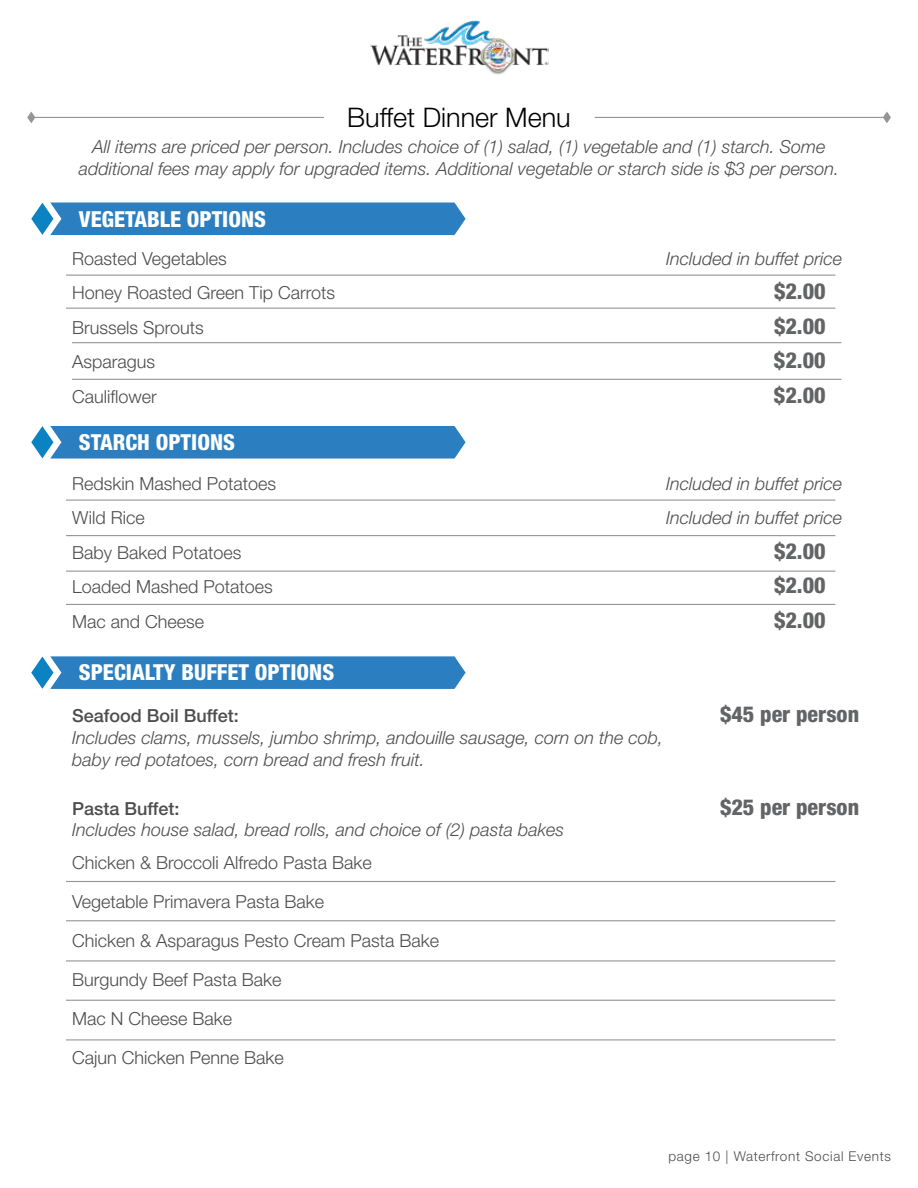
<style>
.page{position:relative;width:918px;height:1188px;background:#fff}
.page>*{position:absolute;margin:0;border:0;box-sizing:border-box;transform-origin:0 0}
.t1{font:300 27px "Helvetica Neue LT Std";color:#000}
.t2{font:800 condensed 22.05px "Helvetica Neue LT Std";color:#636466}
.t3{font:800 condensed 22.05px "Helvetica Neue LT Std";color:#fff}
.t4{font:italic 300 18px/21.6px "Helvetica Neue LT Std";color:#4d4d4f;text-align:center}
.t5{font:300 18px/39px "Helvetica Neue LT Std";color:#4d4d4f}
.t6{font:500 18px "Helvetica Neue LT Std";color:#4d4d4f}
.t7{font:300 13.5px "Helvetica Neue LT Std";letter-spacing:.05em;color:#4d4d4f}
</style>
<div class="page">
<img style="left:370px;top:20px;width:179px;height:55px">
<svg style="left:27px;top:112px;width:8px;height:11px"></svg>
<hr style="left:30px;top:117px;width:294px;height:1px;background:#939598">
<svg style="left:883px;top:112px;width:8px;height:11px"></svg>
<hr style="left:595px;top:117px;width:293px;height:1px;background:#939598">
<hr style="left:66px;top:881px;width:769px;height:1px;background:#939598">
<hr style="left:66px;top:960px;width:769px;height:2px;background:#939598">
<hr style="left:66px;top:920px;width:769px;height:1px;background:#939598">
<hr style="left:66px;top:1000px;width:769px;height:1px;background:#939598">
<hr style="left:66px;top:1039px;width:769px;height:1px;background:#939598">
<svg style="left:31px;top:656px;width:435px;height:33px;background:#3685c3"></svg>
<svg style="left:31px;top:203px;width:435px;height:32px;background:#3383c2"></svg>
<hr style="left:66px;top:275px;width:769px;height:1px;background:#939598">
<svg style="left:31px;top:426px;width:435px;height:33px;background:#3685c3"></svg>
<hr style="left:66px;top:500px;width:769px;height:1px;background:#939598">
<hr style="left:66px;top:535px;width:769px;height:1px;background:#939598">
<hr style="left:66px;top:604px;width:769px;height:1px;background:#939598">
<hr style="left:66px;top:571px;width:769px;height:1px;background:#939598">
<hr style="left:66px;top:308px;width:769px;height:1px;background:#939598">
<hr style="left:72px;top:342px;width:769px;height:1px;background:#939598">
<hr style="left:72px;top:379px;width:769px;height:1px;background:#939598">
<h1 class="t1" style="left:347px;top:101px;width:225px">Buffet Dinner Menu</h1>
<p class="t4" style="left:79px;top:136px;width:762px">All items are priced per person. Includes choice of (1) salad, (1) vegetable and (1) starch. Some additional fees may apply for upgraded items. Additional vegetable or starch side is $3 per person.</p>
<p class="t3" style="left:79px;top:205px;width:189px">VEGETABLE OPTIONS</p>
<p class="t5" style="left:72px;top:239px;width:156px">Roasted Vegetables</p>
<p class="t4" style="left:666px;top:247px;width:178px">Included in buffet price</p>
<p class="t5" style="left:72px;top:273px;width:265px">Honey Roasted Green Tip Carrots</p>
<p class="t2" style="left:774px;top:278px;width:53px">$2.00</p>
<p class="t5" style="left:72px;top:308px;width:133px">Brussels Sprouts</p>
<p class="t2" style="left:774px;top:312px;width:53px">$2.00</p>
<p class="t5" style="left:72px;top:342px;width:85px">Asparagus</p>
<p class="t2" style="left:774px;top:347px;width:53px">$2.00</p>
<p class="t5" style="left:72px;top:377px;width:86px">Cauliflower</p>
<p class="t2" style="left:774px;top:381px;width:53px">$2.00</p>
<p class="t3" style="left:79px;top:429px;width:158px">STARCH OPTIONS</p>
<p class="t5" style="left:72px;top:464px;width:206px">Redskin Mashed Potatoes</p>
<p class="t4" style="left:666px;top:472px;width:178px">Included in buffet price</p>
<p class="t5" style="left:72px;top:498px;width:74px">Wild Rice</p>
<p class="t4" style="left:666px;top:507px;width:178px">Included in buffet price</p>
<p class="t5" style="left:72px;top:533px;width:171px">Baby Baked Potatoes</p>
<p class="t2" style="left:774px;top:537px;width:53px">$2.00</p>
<p class="t5" style="left:72px;top:567px;width:202px">Loaded Mashed Potatoes</p>
<p class="t2" style="left:774px;top:572px;width:53px">$2.00</p>
<p class="t5" style="left:72px;top:602px;width:134px">Mac and Cheese</p>
<p class="t2" style="left:774px;top:606px;width:53px">$2.00</p>
<p class="t3" style="left:79px;top:659px;width:257px">SPECIALTY BUFFET OPTIONS</p>
<p class="t6" style="left:72px;top:705px;width:168px">Seafood Boil Buffet:</p>
<p class="t2" style="left:720px;top:701px;width:141px">$45 per person</p>
<p class="t4" style="left:72px;top:726px;width:593px;text-align:left">Includes clams, mussels, jumbo shrimp, andouille sausage, corn on the cob, baby red potatoes, corn bread and fresh fruit.</p>
<p class="t6" style="left:72px;top:798px;width:109px">Pasta Buffet:</p>
<p class="t2" style="left:720px;top:793px;width:141px">$25 per person</p>
<p class="t4" style="left:72px;top:819px;width:494px">Includes house salad, bread rolls, and choice of (2) pasta bakes</p>
<p class="t5" style="left:72px;top:843px;width:369px">Chicken &amp; Broccoli Alfredo Pasta Bake<br>Vegetable Primavera Pasta Bake<br>Chicken &amp; Asparagus Pesto Cream Pasta Bake<br>Burgundy Beef Pasta Bake<br>Mac N Cheese Bake<br>Cajun Chicken Penne Bake</p>
<p class="t7" style="left:668px;top:1148px;width:224px">page 10 | Waterfront Social Events</p>
</div>
